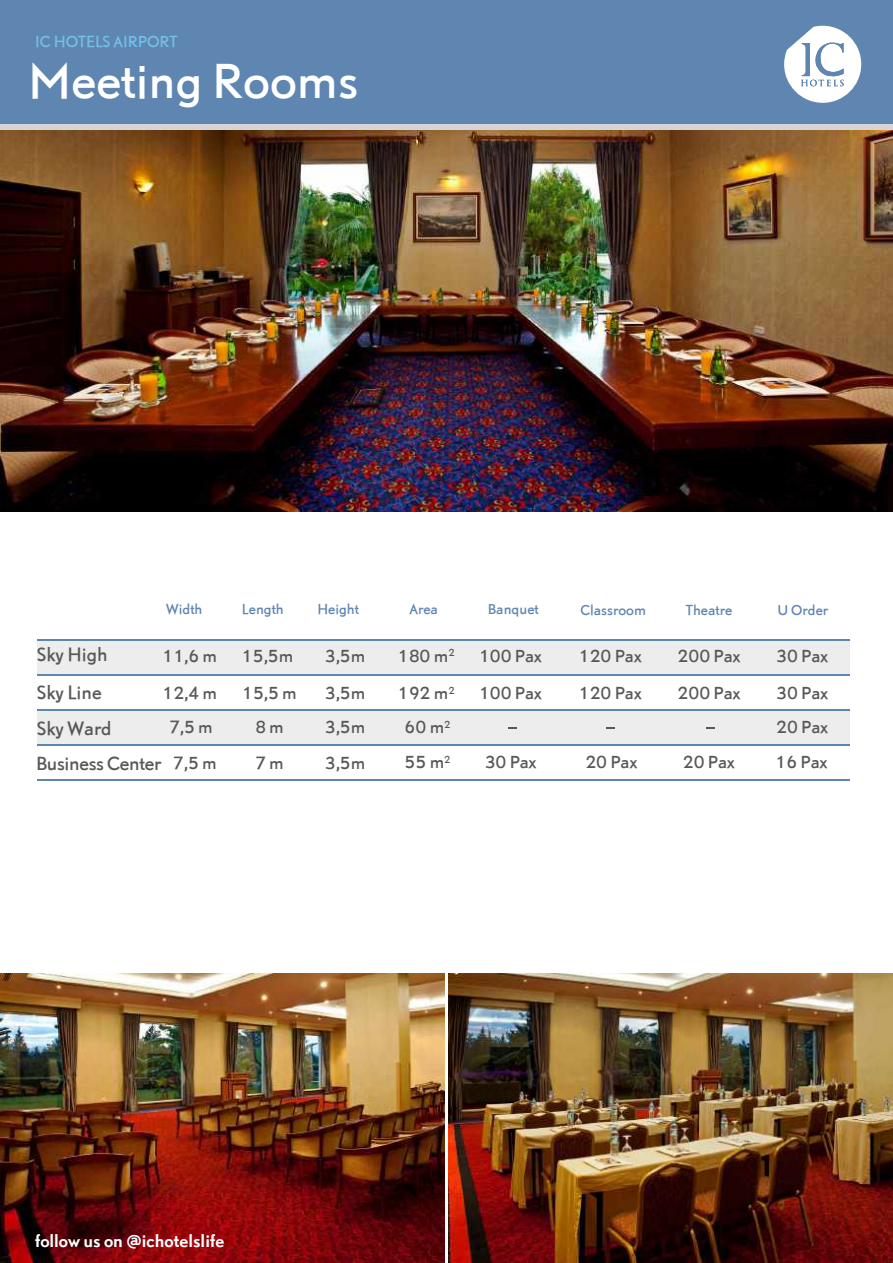
<style>
.page{position:relative;width:893px;height:1263px;background:#fff}
.page>*{position:absolute;margin:0;border:0;box-sizing:border-box;transform-origin:0 0}
.t1{font:46.5px "Nobel Listing UN Regular";color:#fff}
.t2{font:18px "Nobel Listing UN Regular";color:#58585b}
.t3{font:16.5px/34.7px "Nobel Listing UN Regular";color:#58585b}
.t4{font:700 16.5px "Nobel Listing UN Medium";color:#fff}
.t5{font:15px "Nobel Listing UN Regular";color:#73c0e9}
.t6{font:13.5px "Nobel Listing UN Regular";color:#5e86b1}
.t7{font:13.5px "Nobel Listing UN Regular";color:#5f85b1}
</style>
<div class="page">
<div style="left:0;top:0;width:893px;height:124px;background:#5e86b1"></div>
<div style="left:0;top:124px;width:893px;height:7px;background:#d5d5d7"></div>
<svg style="left:784px;top:26px;width:77px;height:77px"></svg>
<img style="left:0;top:130px;width:893px;height:382px">
<img style="left:0;top:973px;width:445px;height:289px">
<img style="left:448px;top:973px;width:445px;height:289px">
<div style="left:37px;top:711px;width:813px;height:33px;background:#ededee"></div>
<div style="left:37px;top:640px;width:813px;height:34px;background:#ededee"></div>
<hr style="left:37px;top:639px;width:813px;height:1px;background:#5f85b1">
<hr style="left:37px;top:674px;width:813px;height:1px;background:#5f85b1">
<hr style="left:37px;top:709px;width:813px;height:2px;background:#5f85b1">
<hr style="left:37px;top:744px;width:813px;height:2px;background:#5f85b1">
<hr style="left:37px;top:780px;width:813px;height:1px;background:#5f85b1">
<p class="t5" style="left:35px;top:31px;width:144px">IC HOTELS AIRPORT</p>
<h1 class="t1" style="left:28px;top:48px;width:332px">Meeting Rooms</h1>
<p class="t7" style="left:166px;top:599px;width:38px">Width</p>
<p class="t6" style="left:242px;top:599px;width:43px">Length</p>
<p class="t6" style="left:317px;top:599px;width:43px">Height</p>
<p class="t7" style="left:410px;top:599px;width:30px">Area</p>
<p class="t6" style="left:488px;top:599px;width:52px">Banquet</p>
<p class="t6" style="left:580px;top:601px;width:67px">Classroom</p>
<p class="t6" style="left:686px;top:601px;width:48px">Theatre</p>
<p class="t7" style="left:778px;top:601px;width:52px">U Order</p>
<p class="t2" style="left:37px;top:642px;width:72px">Sky High</p>
<p class="t3" style="left:242px;top:637px;width:53px">15,5m</p>
<p class="t3" style="left:325px;top:637px;width:42px">3,5m</p>
<p class="t3" style="left:325px;top:675px;width:42px;text-align:justify">3,5m 3,5m 3,5m</p>
<p class="t3" style="left:163px;top:637px;width:56px">11,6 m</p>
<p class="t3" style="left:169px;top:675px;width:50px;text-indent:-6px">12,4 m<br>7,5 m<br>7,5 m</p>
<p class="t3" style="left:242px;top:675px;width:56px;text-align:center">15,5 m<br>8 m<br>7 m</p>
<p class="t2" style="left:37px;top:680px;width:66px">Sky Line</p>
<p class="t2" style="left:37px;top:715px;width:76px">Sky Ward</p>
<p class="t2" style="left:36px;top:751px;width:127px">Business Center</p>
<p class="t3" style="left:398px;top:637px;width:58px">180 m<sup>2</sup></p>
<p class="t3" style="left:398px;top:675px;width:58px;text-align:center">192 m<sup>2<br></sup>60 m<sup>2<br></sup>55 m<sup>2</sup></p>
<p class="t3" style="left:479px;top:637px;width:64px">100 Pax</p>
<p class="t3" style="left:579px;top:637px;width:64px">120 Pax</p>
<p class="t3" style="left:678px;top:637px;width:64px">200 Pax</p>
<p class="t3" style="left:479px;top:675px;width:64px">100 Pax</p>
<p class="t3" style="left:579px;top:675px;width:64px">120 Pax</p>
<p class="t3" style="left:678px;top:675px;width:64px">200 Pax</p>
<p class="t3" style="left:776px;top:637px;width:53px">30 Pax</p>
<p class="t3" style="left:776px;top:675px;width:53px;line-height:34.2px">30 Pax<br>20 Pax</p>
<p class="t3" style="left:485px;top:744px;width:53px">30 Pax</p>
<p class="t3" style="left:585px;top:744px;width:53px">20 Pax</p>
<p class="t3" style="left:683px;top:744px;width:53px">20 Pax</p>
<p class="t3" style="left:775px;top:744px;width:53px">16 Pax</p>
<p class="t4" style="left:35px;top:1229px;width:191px">follow us on @ichotelslife</p>
</div>
